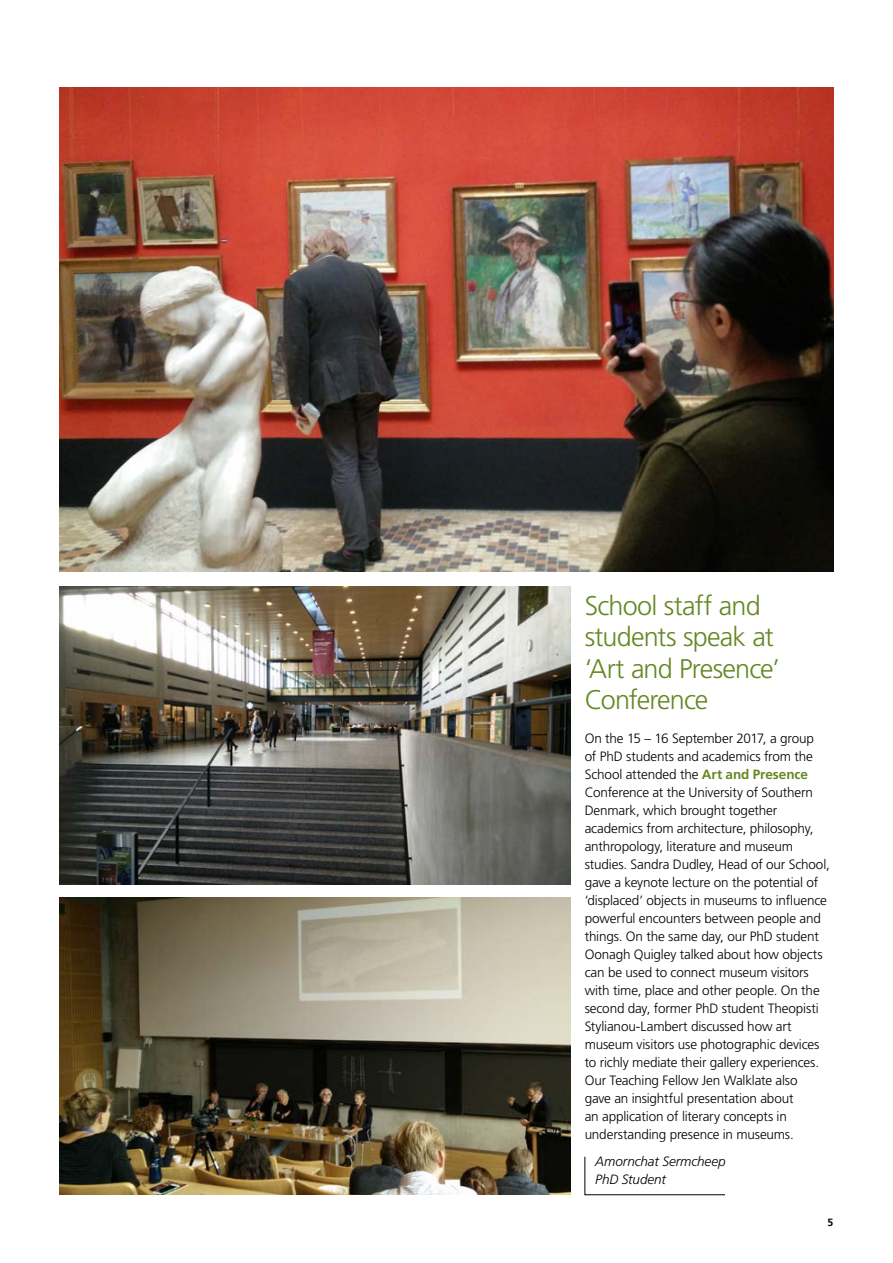
<style>
.page{position:relative;width:893px;height:1263px;background:#fff}
.page>*{position:absolute;margin:0;border:0;box-sizing:border-box;transform-origin:0 0}
.t1{font:300 27px/31.5px "Frutiger";letter-spacing:-.03em;color:#668723}
.t2{font:300 13.5px/18px "Frutiger";letter-spacing:-.01em;color:#000}
.t3{font:italic 300 13.5px/18px "Frutiger";letter-spacing:-.005em;color:#000}
.t4{font:700 10.5px "Frutiger";color:#000}
.s1{font-weight:700;color:#668723}
</style>
<div class="page">
<img style="left:60px;top:587px;width:511px;height:297px">
<img style="left:60px;top:897px;width:511px;height:298px">
<img style="left:60px;top:87px;width:773px;height:485px">
<svg style="left:584px;top:1156px;width:141px;height:39px"></svg>
<h1 class="t1" style="left:585px;top:590px;width:197px">School staff and students speak at ‘Art and Presence’<br>Conference</h1>
<p class="t2" style="left:585px;top:729px;width:247px">On the 15 – 16 September 2017, a group<br>of PhD students and academics from the School attended the <span class="s1">Art and Presence </span>Conference at the University of Southern Denmark, which brought together academics from architecture, philosophy, anthropology, literature and museum studies. Sandra Dudley, Head of our School, gave a keynote lecture on the potential of ‘displaced’ objects in museums to influence powerful encounters between people and things. On the same day, our PhD student Oonagh Quigley talked about how objects can be used to connect museum visitors with time, place and other people. On the second day, former PhD student Theopisti Stylianou-Lambert discussed how art museum visitors use photographic devices to richly mediate their gallery experiences.<br>Our Teaching Fellow Jen Walklate also<br>gave an insightful presentation about<br>an application of literary concepts in understanding presence in museums.</p>
<p class="t3" style="left:595px;top:1152px;width:132px">Amornchat Sermcheep<br>PhD Student</p>
<p class="t4" style="left:828px;top:1216px;width:7px">5</p>
</div>
